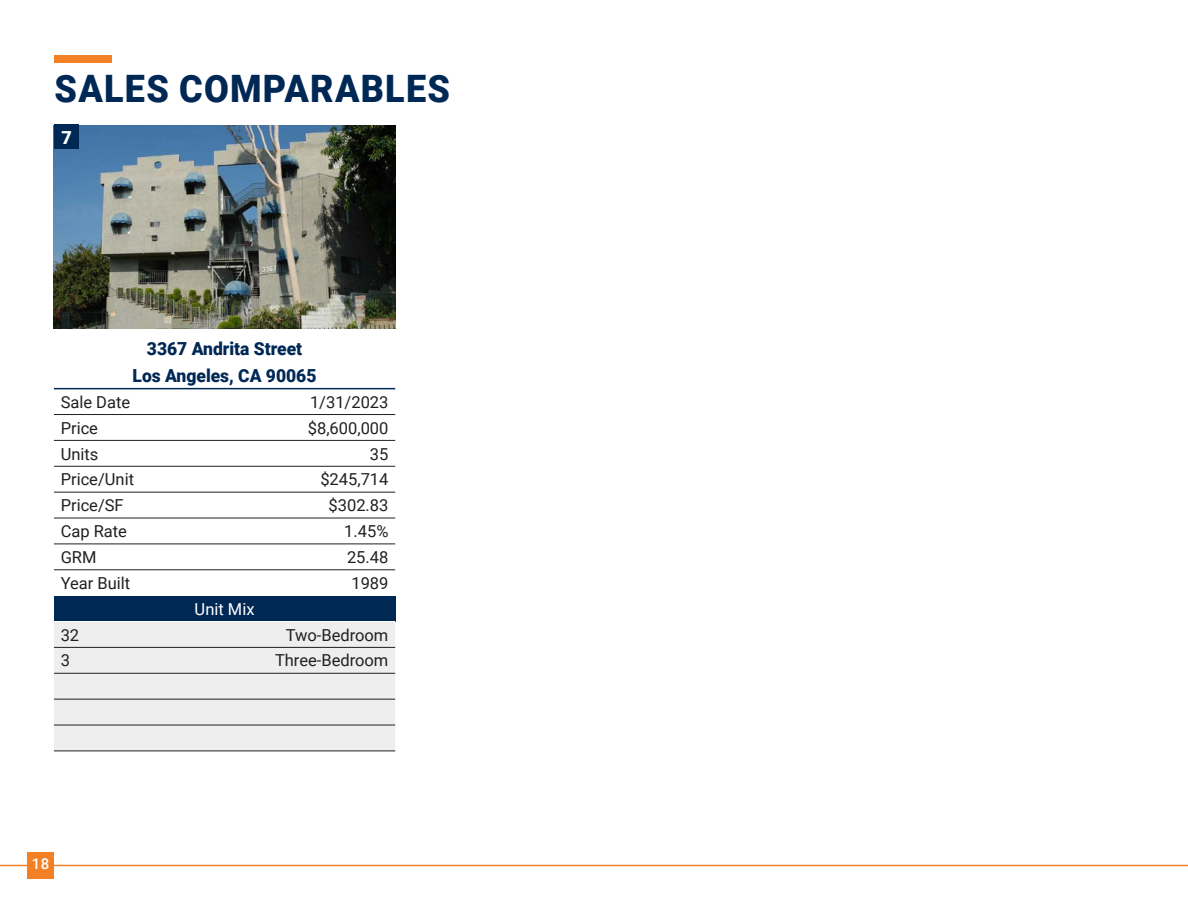
<style>
.page{position:relative;width:1188px;height:918px;background:#fff}
.page>*{position:absolute;margin:0;border:0;box-sizing:border-box;transform-origin:0 0}
.Page_Title_Bold{font:900 37.8px "Roboto";letter-spacing:.035em;color:#002855;scale:.95 1}
.Sales_Comps_Header{font:900 18px "Roboto";color:#002855}
.t1{font:900 18px "Roboto";color:#fff}
.Table_Data_-_Right_Align{font:16.5px "Roboto";color:#231f20}
.Table_Data_-_Left_Align{font:16.5px "Roboto";color:#231f20}
.Centered_-_White{font:16.5px "Roboto";color:#fff}
.t2{font:500 15px "Roboto";color:#fff}
</style>
<div class="page">
<hr style="left:1187px;top:0;width:1px;height:918px;background:#002855">
<hr style="left:0;top:865px;width:1188px;height:1px;background:#f48026">
<div style="left:27px;top:852px;width:27px;height:27px;background:#f48026"></div>
<div style="left:54px;top:596px;width:341px;height:26px;background:#002855"></div>
<div style="left:54px;top:622px;width:341px;height:129px;background:#eeeeef"></div>
<hr style="left:54px;top:388px;width:171px;height:1px;background:#002855">
<hr style="left:225px;top:388px;width:170px;height:1px;background:#002855">
<hr style="left:54px;top:414px;width:171px;height:1px;background:#231f20">
<hr style="left:225px;top:414px;width:170px;height:1px;background:#231f20">
<hr style="left:225px;top:440px;width:170px;height:1px;background:#231f20">
<hr style="left:225px;top:466px;width:170px;height:1px;background:#231f20">
<hr style="left:225px;top:492px;width:170px;height:1px;background:#231f20">
<hr style="left:225px;top:518px;width:170px;height:1px;background:#231f20">
<hr style="left:54px;top:544px;width:171px;height:1px;background:#231f20">
<hr style="left:225px;top:544px;width:170px;height:1px;background:#231f20">
<hr style="left:54px;top:569px;width:171px;height:1px;background:#231f20">
<hr style="left:225px;top:569px;width:170px;height:1px;background:#231f20">
<hr style="left:54px;top:440px;width:171px;height:1px;background:#231f20">
<hr style="left:54px;top:466px;width:171px;height:1px;background:#231f20">
<hr style="left:54px;top:492px;width:171px;height:1px;background:#231f20">
<hr style="left:54px;top:518px;width:171px;height:1px;background:#231f20">
<hr style="left:54px;top:647px;width:171px;height:1px;background:#231f20">
<hr style="left:225px;top:647px;width:170px;height:1px;background:#231f20">
<hr style="left:54px;top:673px;width:171px;height:1px;background:#231f20">
<hr style="left:225px;top:673px;width:170px;height:1px;background:#231f20">
<hr style="left:54px;top:699px;width:171px;height:1px;background:#231f20">
<hr style="left:225px;top:699px;width:170px;height:1px;background:#231f20">
<hr style="left:54px;top:725px;width:171px;height:1px;background:#231f20">
<hr style="left:225px;top:725px;width:170px;height:1px;background:#231f20">
<hr style="left:54px;top:751px;width:171px;height:1px;background:#231f20">
<hr style="left:225px;top:751px;width:170px;height:1px;background:#231f20">
<hr style="left:54px;top:621px;width:171px;height:1px;background:#fff">
<hr style="left:225px;top:621px;width:170px;height:1px;background:#fff">
<img style="left:54px;top:126px;width:342px;height:202px">
<div style="left:55px;top:125px;width:24px;height:24px;background:#002855"></div>
<div style="left:54px;top:55px;width:58px;height:7px;background:#f48026"></div>
<p class="Page_Title_Bold" style="left:55px;top:62px;width:418px">SALES COMPARABLES</p>
<p class="t1" style="left:62px;top:125px;width:12px">7</p>
<p class="Sales_Comps_Header" style="left:147px;top:336px;width:157px">3367 Andrita Street</p>
<p class="Sales_Comps_Header" style="left:133px;top:363px;width:185px">Los Angeles, CA 90065</p>
<p class="Table_Data_-_Left_Align" style="left:61px;top:390px;width:71px">Sale Date</p>
<p class="Table_Data_-_Right_Align" style="left:310px;top:390px;width:80px">1/31/2023</p>
<p class="Table_Data_-_Left_Align" style="left:61px;top:416px;width:39px">Price</p>
<p class="Table_Data_-_Right_Align" style="left:308px;top:416px;width:82px">$8,600,000</p>
<p class="Table_Data_-_Left_Align" style="left:61px;top:442px;width:39px">Units</p>
<p class="Table_Data_-_Right_Align" style="left:370px;top:442px;width:20px">35</p>
<p class="Table_Data_-_Left_Align" style="left:61px;top:468px;width:75px">Price/Unit</p>
<p class="Table_Data_-_Right_Align" style="left:320px;top:468px;width:70px">$245,714</p>
<p class="Table_Data_-_Left_Align" style="left:61px;top:494px;width:65px">Price/SF</p>
<p class="Table_Data_-_Right_Align" style="left:329px;top:494px;width:61px">$302.83</p>
<p class="Table_Data_-_Left_Align" style="left:61px;top:520px;width:68px">Cap Rate</p>
<p class="Table_Data_-_Right_Align" style="left:344px;top:520px;width:46px">1.45%</p>
<p class="Table_Data_-_Left_Align" style="left:61px;top:546px;width:37px">GRM</p>
<p class="Table_Data_-_Right_Align" style="left:347px;top:546px;width:43px">25.48</p>
<p class="Table_Data_-_Left_Align" style="left:61px;top:571px;width:71px">Year Built</p>
<p class="Table_Data_-_Right_Align" style="left:351px;top:571px;width:39px">1989</p>
<p class="Centered_-_White" style="left:195px;top:597px;width:61px">Unit Mix</p>
<p class="Table_Data_-_Left_Align" style="left:61px;top:623px;width:20px">32</p>
<p class="Table_Data_-_Right_Align" style="left:286px;top:623px;width:104px">Two-Bedroom</p>
<p class="Table_Data_-_Left_Align" style="left:61px;top:649px;width:11px">3</p>
<p class="Table_Data_-_Right_Align" style="left:275px;top:649px;width:115px">Three-Bedroom</p>
<p class="t2" style="left:32px;top:854px;width:19px">18</p>
</div>
